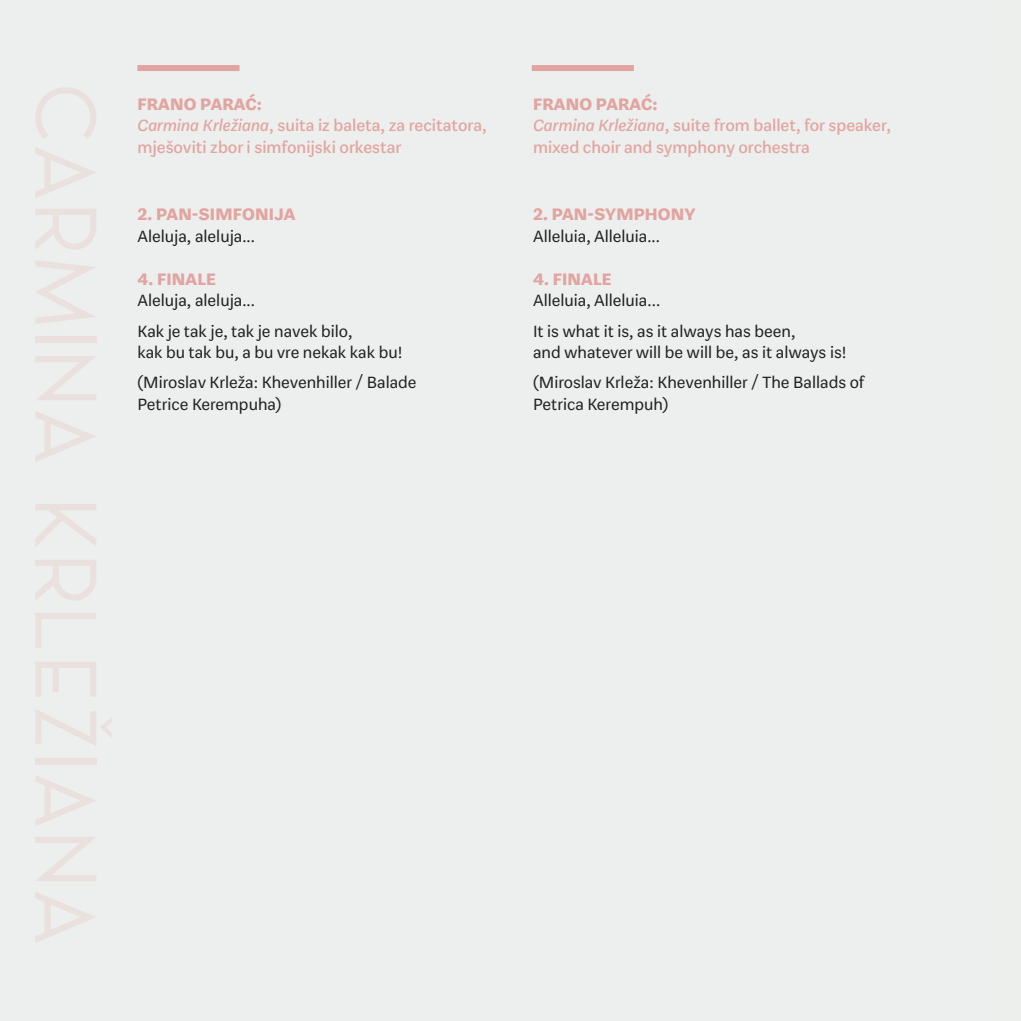
<style>
.page{position:relative;width:1021px;height:1021px;background:#fff}
.page>*{position:absolute;margin:0;border:0;box-sizing:border-box;transform-origin:0 0}
.t1{font:18px/30px "Mote";color:#231f20}
.t2{font:500 18px/21.6px "Mote";color:#e2a4a0}
.t3{font:18px "Mote Bld";letter-spacing:.01em;color:#e2a4a0}
.s1{font-family:"Mote Med Ita";font-weight:400}
</style>
<div class="page">
<div style="left:0;top:0;width:1020px;height:1020px;background:#ecefed"></div>
<div style="left:531px;top:65px;width:103px;height:6px;background:#e2a4a0"></div>
<div style="left:137px;top:65px;width:102px;height:6px;background:#e2a4a0"></div>
<p class="t3" style="left:137px;top:92px;width:126px">FRANO PARAĆ:</p>
<p class="t2" style="left:137px;top:115px;width:351px"><span class="s1">Carmina Krležiana</span>, suita iz baleta, za recitatora, mješoviti zbor i simfonijski orkestar</p>
<p class="t3" style="left:137px;top:202px;width:159px">2. PAN-SIMFONIJA</p>
<p class="t1" style="left:137px;top:221px;width:119px">Aleluja, aleluja...</p>
<p class="t3" style="left:137px;top:267px;width:80px">4. FINALE</p>
<p class="t1" style="left:137px;top:286px;width:217px">Aleluja, aleluja...<br>Kak je tak je, tak je navek bilo,</p>
<p class="t1" style="left:137px;top:338px;width:281px">kak bu tak bu, a bu vre nekak kak bu! (Miroslav Krleža: Khevenhiller / Balade</p>
<p class="t1" style="left:137px;top:389px;width:145px">Petrice Kerempuha)</p>
<p class="t3" style="left:533px;top:92px;width:126px">FRANO PARAĆ:</p>
<p class="t2" style="left:533px;top:115px;width:359px"><span class="s1">Carmina Krležiana</span>, suite from ballet, for speaker, mixed choir and symphony orchestra</p>
<p class="t3" style="left:533px;top:202px;width:164px">2. PAN-SYMPHONY</p>
<p class="t1" style="left:533px;top:221px;width:128px">Alleluia, Alleluia...</p>
<p class="t3" style="left:533px;top:267px;width:80px">4. FINALE</p>
<p class="t1" style="left:533px;top:286px;width:264px">Alleluia, Alleluia…<br>It is what it is, as it always has been,</p>
<p class="t1" style="left:533px;top:338px;width:333px">and whatever will be will be, as it always is! (Miroslav Krleža: Khevenhiller / The Ballads of</p>
<p class="t1" style="left:533px;top:389px;width:137px">Petrica Kerempuh)</p>
</div>
